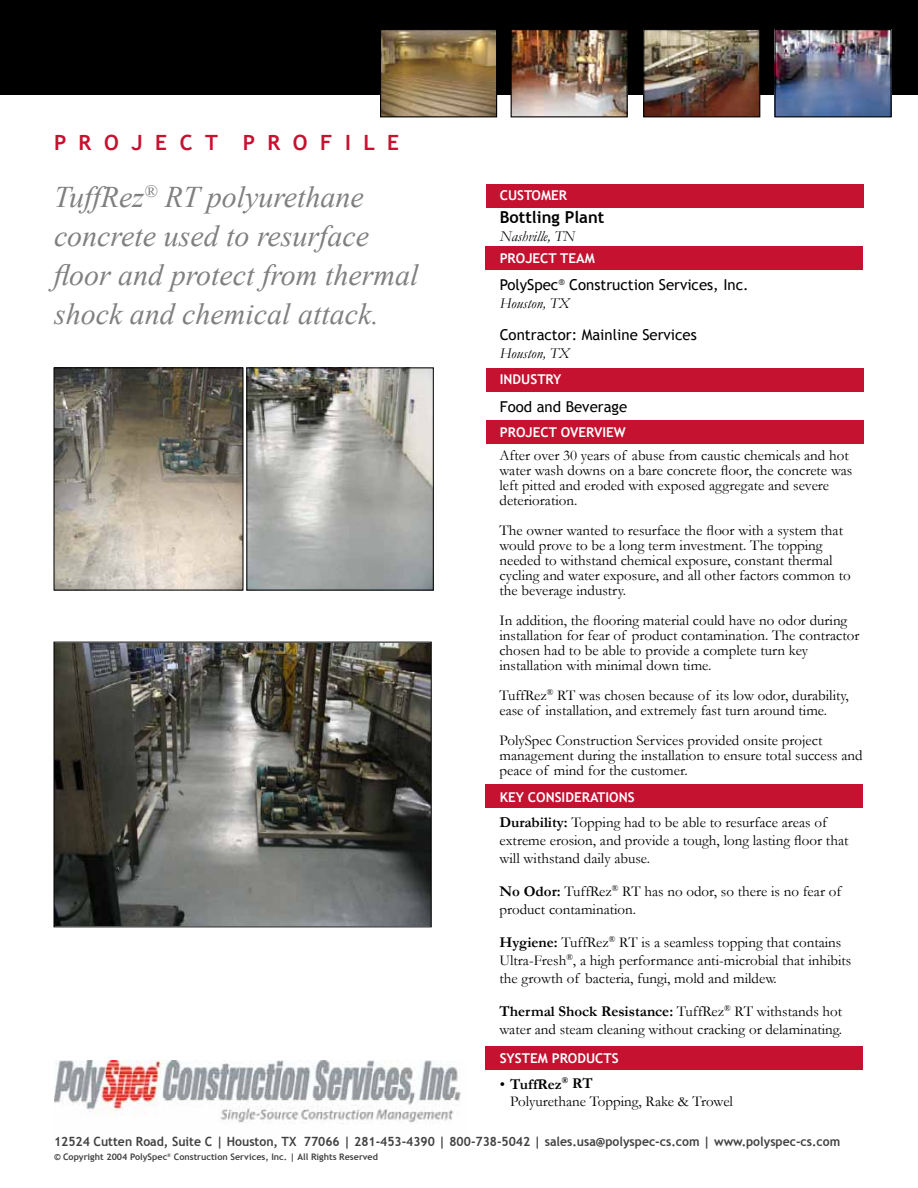
<style>
.page{position:relative;width:918px;height:1188px;background:#fff}
.page>*{position:absolute;margin:0;border:0;box-sizing:border-box;transform-origin:0 0}
.t1{font:italic 30px/39px "Times New Roman";color:#808080}
.t2{font:700 21px "Trebuchet MS";color:#c41230}
.t3{font:700 16.5px "Trebuchet MS";color:#000}
.t4{font:15px/15px "Garamond";color:#000}
.t5{font:15px "Trebuchet MS";color:#000}
.t6{font:italic 15px "Garamond";color:#000}
.t7{font:700 13.5px "Trebuchet MS";color:#fff}
.t8{font:700 12.75px "Trebuchet MS";color:#414042;scale:.96 1}
.t9{font:700 9px "Trebuchet MS";color:#414042}
.s1{font-weight:700}
</style>
<div class="page">
<img style="left:54px;top:1061px;width:407px;height:63px">
<img style="left:56px;top:644px;width:374px;height:281px">
<div style="left:54px;top:642px;width:378px;height:285px;border:1px solid #000"></div>
<img style="left:56px;top:370px;width:185px;height:218px">
<div style="left:54px;top:368px;width:189px;height:222px;border:1px solid #000"></div>
<img style="left:248px;top:369px;width:184px;height:219px">
<div style="left:246px;top:367px;width:188px;height:223px;border:1px solid #000"></div>
<div style="left:486px;top:368px;width:377px;height:24px;background:#c41230"></div>
<div style="left:486px;top:420px;width:377px;height:23px;background:#c41230"></div>
<div style="left:486px;top:784px;width:377px;height:24px;background:#c41230"></div>
<div style="left:486px;top:1046px;width:377px;height:23px;background:#c41230"></div>
<div style="left:486px;top:184px;width:378px;height:24px;background:#c41230"></div>
<div style="left:486px;top:246px;width:377px;height:24px;background:#c41230"></div>
<div style="left:0;top:0;width:918px;height:94px;background:#000"></div>
<img style="left:776px;top:31px;width:114px;height:84px">
<div style="left:774px;top:29px;width:118px;height:88px;border:1px solid #000"></div>
<img style="left:645px;top:31px;width:113px;height:84px">
<div style="left:643px;top:29px;width:117px;height:88px;border:1px solid #000"></div>
<img style="left:382px;top:31px;width:113px;height:84px">
<div style="left:380px;top:29px;width:117px;height:88px;border:1px solid #000"></div>
<img style="left:513px;top:31px;width:113px;height:84px">
<div style="left:511px;top:29px;width:117px;height:88px;border:1px solid #000"></div>
<h2 class="t2" style="left:54px;top:130px;width:347px">P R O J E C T P R O F I L E</h2>
<h1 class="t1" style="left:54px;top:177px;width:366px">TuffRez<sup>®</sup> RT polyurethane concrete used to resurface floor and protect from thermal shock and chemical attack.</h1>
<p class="t7" style="left:500px;top:187px;width:69px">CUSTOMER</p>
<p class="t3" style="left:500px;top:207px;width:106px">Bottling Plant</p>
<p class="t6" style="left:500px;top:227px;width:77px">Nashville, TN</p>
<p class="t7" style="left:500px;top:250px;width:97px">PROJECT TEAM</p>
<p class="t5" style="left:500px;top:276px;width:250px">PolySpec<sup>®</sup> Construction Services, Inc.</p>
<p class="t6" style="left:500px;top:293px;width:72px">Houston, TX</p>
<p class="t5" style="left:500px;top:325px;width:199px">Contractor: Mainline Services</p>
<p class="t6" style="left:500px;top:343px;width:72px">Houston, TX</p>
<p class="t7" style="left:500px;top:371px;width:63px">INDUSTRY</p>
<p class="t5" style="left:500px;top:398px;width:129px">Food and Beverage</p>
<p class="t4" style="left:500px;top:447px;width:354px">After over 30 years of abuse from caustic chemicals and hot water wash downs on a bare concrete floor, the concrete was left pitted and eroded with exposed aggregate and severe deterioration.</p>
<p class="t4" style="left:500px;top:522px;width:353px">The owner wanted to resurface the floor with a system that would prove to be a long term investment. The topping needed to withstand chemical exposure, constant thermal cycling and water exposure, and all other factors common to the beverage industry.</p>
<p class="t4" style="left:500px;top:612px;width:362px">In addition, the flooring material could have no odor during installation for fear of product contamination. The contractor chosen had to be able to provide a complete turn key installation with minimal down time.</p>
<p class="t4" style="left:500px;top:687px;width:351px">TuffRez<sup>®</sup> RT was chosen because of its low odor, durability, ease of installation, and extremely fast turn around time.</p>
<p class="t4" style="left:500px;top:732px;width:365px">PolySpec Construction Services provided onsite project management during the installation to ensure total success and peace of mind for the customer.</p>
<p class="t4" style="left:500px;top:813px;width:350px;line-height:18px"><span class="s1">Durability:</span> Topping had to be able to resurface areas of extreme erosion, and provide a tough, long lasting floor that will withstand daily abuse.</p>
<p class="t4" style="left:500px;top:882px;width:343px;line-height:18px"><span class="s1">No Odor:</span> TuffRez<sup>®</sup> RT has no odor, so there is no fear of product contamination.</p>
<p class="t4" style="left:499px;top:933px;width:353px;line-height:18px"><span class="s1">Hygiene:</span> TuffRez<sup>®</sup> RT is a seamless topping that contains<br>Ultra-Fresh<sup>®</sup>, a high performance anti-microbial that inhibits the growth of bacteria, fungi, mold and mildew.</p>
<p class="t4" style="left:499px;top:1002px;width:344px;line-height:18px"><span class="s1">Thermal Shock Resistance:</span> TuffRez<sup>®</sup> RT withstands hot water and steam cleaning without cracking or delaminating.</p>
<p class="t4" style="left:510px;top:1074px;width:224px;line-height:18px;text-indent:-10px">• <span class="s1">TuffRez</span><sup>®</sup> <span class="s1">RT<br></span>Polyurethane Topping, Rake &amp; Trowel</p>
<p class="t7" style="left:500px;top:424px;width:127px">PROJECT OVERVIEW</p>
<p class="t7" style="left:500px;top:788px;width:136px">KEY CONSIDERATIONS</p>
<p class="t7" style="left:500px;top:1050px;width:121px">SYSTEM PRODUCTS</p>
<p class="t8" style="left:54px;top:1134px;width:821px">12524 Cutten Road, Suite C | Houston, TX 77066 | 281-453-4390 | 800-738-5042 | sales.usa@polyspec-cs.com | www.polyspec-cs.com</p>
<p class="t9" style="left:54px;top:1152px;width:326px">© Copyright 2004 PolySpec<sup>®</sup> Construction Services, Inc. | All Rights Reserved</p>
</div>
